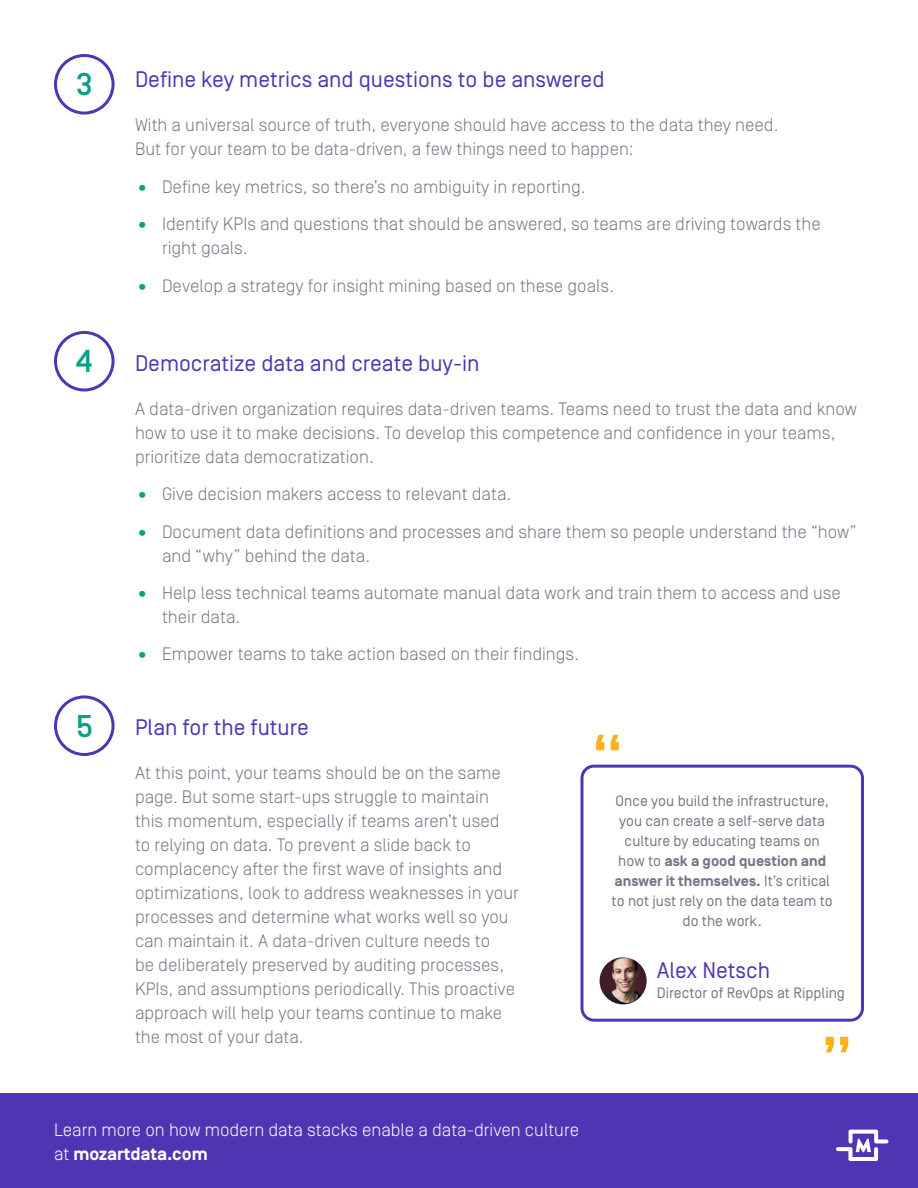
<style>
.page{position:relative;width:918px;height:1188px;background:#fff}
.page>*{position:absolute;margin:0;border:0;box-sizing:border-box;transform-origin:0 0}
.t1{font:500 31.5px "Simplon Norm";color:#0b9f84}
.t2{font:22.5px "Simplon Norm";color:#4f35b3}
.t3{font:300 18px/24px "Simplon Norm";color:#717785}
.t4{font:300 18px/24px "Simplon Norm";color:#fff}
.t5{font:15px/20px "Simplon Norm";color:#717785;text-align:center}
.s1{font-weight:700;color:#0b9f84}
.s2{font-weight:700}
</style>
<div class="page">
<div style="left:0;top:1094px;width:918px;height:94px;background:#4f35b3"></div>
<svg style="left:836px;top:1130px;width:52px;height:31px"></svg>
<img style="left:600px;top:957px;width:47px;height:47px;border-radius:24px">
<div style="left:580px;top:765px;width:284px;height:257px;border:3px solid #4f35b3;border-radius:12px"></div>
<svg style="left:596px;top:735px;width:23px;height:15px"></svg>
<svg style="left:826px;top:1037px;width:22px;height:15px"></svg>
<div style="left:54px;top:54px;width:61px;height:61px;border:3px solid #4f35b3;border-radius:50%"></div>
<div style="left:54px;top:331px;width:61px;height:61px;border:3px solid #4f35b3;border-radius:50%"></div>
<div style="left:54px;top:695px;width:61px;height:61px;border:3px solid #4f35b3;border-radius:50%"></div>
<h1 class="t1" style="left:76px;top:68px;width:18px">3</h1>
<p class="t2" style="left:135px;top:67px;width:471px">Define key metrics and questions to be answered</p>
<p class="t3" style="left:135px;top:113px;width:645px">With a universal source of truth, everyone should have access to the data they need.<br>But for your team to be data-driven, a few things need to happen:</p>
<p class="t3" style="left:135px;top:175px;width:452px"><span class="s1">•</span> Define key metrics, so there’s no ambiguity in reporting.</p>
<p class="t3" style="left:162px;top:212px;width:660px;text-indent:-27px"><span class="s1">•</span> Identify KPIs and questions that should be answered, so teams are driving towards the right goals.</p>
<p class="t3" style="left:135px;top:274px;width:481px"><span class="s1">•</span> Develop a strategy for insight mining based on these goals.</p>
<h1 class="t1" style="left:76px;top:345px;width:18px">4</h1>
<p class="t2" style="left:135px;top:351px;width:346px">Democratize data and create buy-in</p>
<p class="t3" style="left:135px;top:397px;width:724px">A data-driven organization requires data-driven teams. Teams need to trust the data and know how to use it to make decisions. To develop this competence and confidence in your teams, prioritize data democratization.</p>
<p class="t3" style="left:135px;top:482px;width:378px"><span class="s1">•</span> Give decision makers access to relevant data.</p>
<p class="t3" style="left:162px;top:520px;width:696px;text-indent:-27px"><span class="s1">•</span> Document data definitions and processes and share them so people understand the “how” and “why” behind the data.</p>
<p class="t3" style="left:162px;top:581px;width:681px;text-indent:-27px"><span class="s1">•</span> Help less technical teams automate manual data work and train them to access and use their data.</p>
<p class="t3" style="left:135px;top:642px;width:446px"><span class="s1">•</span> Empower teams to take action based on their findings.</p>
<h1 class="t1" style="left:76px;top:709px;width:18px">5</h1>
<p class="t2" style="left:135px;top:715px;width:175px">Plan for the future</p>
<p class="t3" style="left:135px;top:761px;width:385px">At this point, your teams should be on the same page. But some start-ups struggle to maintain this momentum, especially if teams aren’t used to relying on data. To prevent a slide back to complacency after the first wave of insights and optimizations, look to address weaknesses in your processes and determine what works well so you can maintain it. A data-driven culture needs to<br>be deliberately preserved by auditing processes, KPIs, and assumptions periodically. This proactive approach will help your teams continue to make the most of your data.</p>
<p class="t5" style="left:612px;top:791px;width:223px">Once you build the infrastructure, you can create a self-serve data culture by educating teams on how to <span class="s2">ask a good question and answer it themselves.</span> It’s critical to not just rely on the data team to do the work.</p>
<p class="t2" style="left:657px;top:958px;width:115px">Alex Netsch</p>
<p class="t5" style="left:657px;top:983px;width:190px">Director of RevOps at Rippling</p>
<p class="t4" style="left:54px;top:1118px;width:527px">Learn more on how modern data stacks enable a data-driven culture at <span class="s2">mozartdata.com</span></p>
</div>
